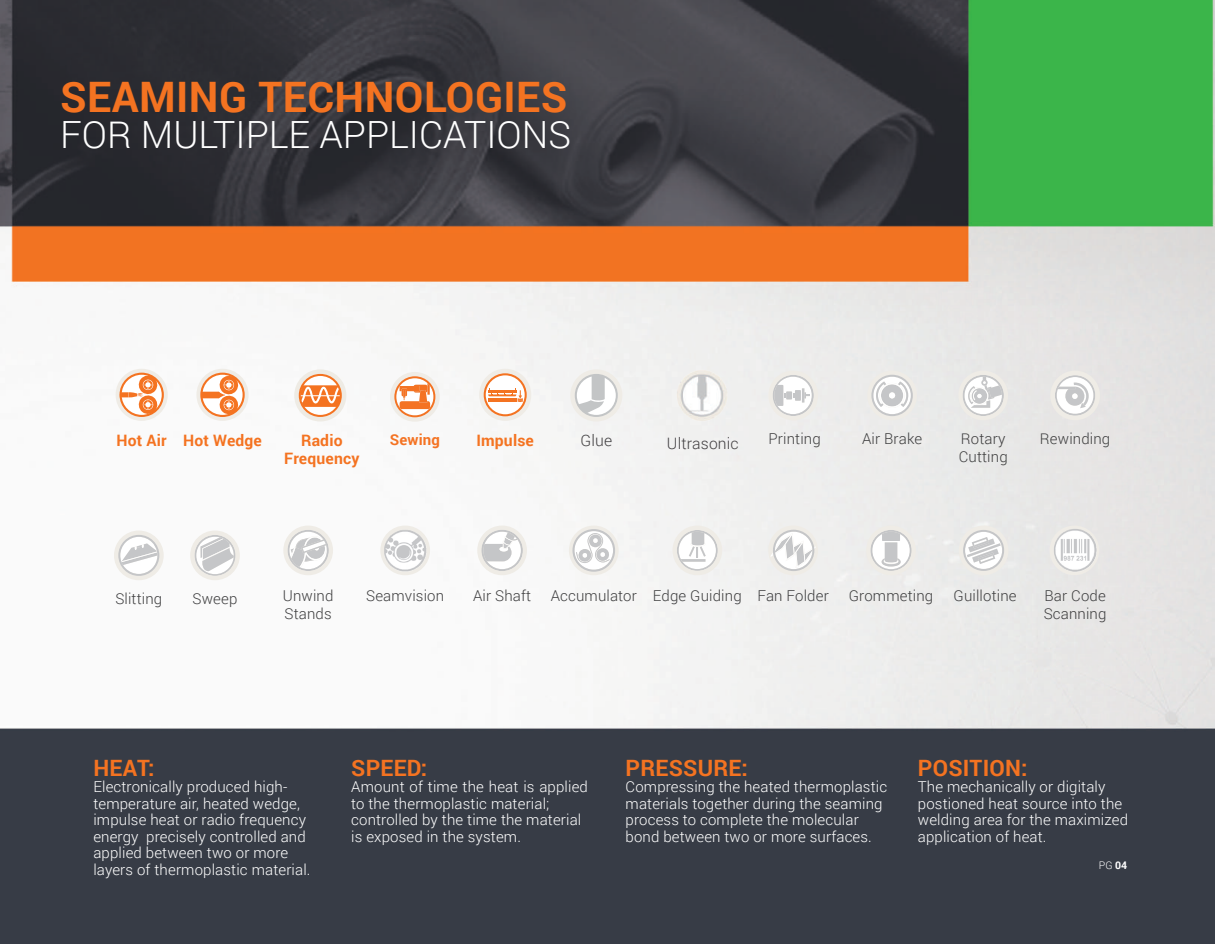
<style>
.page{position:relative;width:1215px;height:945px;background:#fff}
.page>*{position:absolute;margin:0;border:0;box-sizing:border-box;transform-origin:0 0}
.t1{font:700 42px "Roboto";letter-spacing:.01em;color:#f47321}
.t2{font:300 37.5px "Roboto";color:#fff}
.t3{font:700 22.5px "Roboto";letter-spacing:.01em;color:#f47321}
.t4{font:700 15.75px "Roboto";letter-spacing:.01em;color:#f47321}
.t5{font:300 15.75px "Roboto";letter-spacing:.01em;color:#413f41}
.t6{font:300 15px/16.5px "Roboto";letter-spacing:.01em;color:#fff}
.t7{font:300 15px/18px "Roboto";letter-spacing:.01em;color:#3e3e3f}
.t8{font:700 15px "Roboto";letter-spacing:.01em;color:#f47323}
.t9{font:300 10.5px "Roboto";color:#fff}
.s1{font-weight:700}
</style>
<div class="page">
<img style="left:0;top:0;width:1215px;height:944px">
<div style="left:283px;top:526px;width:50px;height:49px;background:#efece6;border-radius:50%"></div>
<svg style="left:287px;top:530px;width:42px;height:41px"></svg>
<div style="left:190px;top:531px;width:50px;height:49px;background:#efece6;border-radius:50%"></div>
<svg style="left:194px;top:535px;width:42px;height:41px"></svg>
<div style="left:114px;top:531px;width:50px;height:49px;background:#efece6;border-radius:50%"></div>
<svg style="left:118px;top:535px;width:41px;height:41px"></svg>
<div style="left:1050px;top:371px;width:50px;height:49px;background:#efece6;border-radius:50%"></div>
<svg style="left:1055px;top:375px;width:40px;height:41px"></svg>
<div style="left:390px;top:372px;width:50px;height:50px;background:#efece6;border-radius:50%"></div>
<svg style="left:394px;top:376px;width:41px;height:41px"></svg>
<div style="left:768px;top:371px;width:50px;height:49px;background:#efece6;border-radius:50%"></div>
<svg style="left:773px;top:375px;width:41px;height:41px"></svg>
<div style="left:958px;top:371px;width:50px;height:49px;background:#efece6;border-radius:50%"></div>
<svg style="left:963px;top:375px;width:41px;height:41px"></svg>
<div style="left:380px;top:526px;width:50px;height:49px;background:#efece6;border-radius:50%"></div>
<img style="left:384px;top:530px;width:42px;height:41px">
<img style="left:1044px;top:526px;width:62px;height:49px">
<div style="left:866px;top:526px;width:50px;height:49px;background:#efece6;border-radius:50%"></div>
<svg style="left:870px;top:530px;width:42px;height:41px"></svg>
<div style="left:959px;top:526px;width:49px;height:49px;background:#efece6;border-radius:50%"></div>
<svg style="left:963px;top:530px;width:41px;height:41px"></svg>
<div style="left:867px;top:371px;width:50px;height:49px;background:#efece6;border-radius:50%"></div>
<svg style="left:871px;top:375px;width:42px;height:41px"></svg>
<div style="left:477px;top:526px;width:50px;height:49px;background:#efece6;border-radius:50%"></div>
<svg style="left:481px;top:530px;width:42px;height:41px"></svg>
<div style="left:569px;top:526px;width:50px;height:49px;background:#efece6;border-radius:50%"></div>
<svg style="left:572px;top:529px;width:43px;height:43px"></svg>
<div style="left:672px;top:526px;width:50px;height:49px;background:#efece6;border-radius:50%"></div>
<svg style="left:677px;top:530px;width:41px;height:41px"></svg>
<div style="left:768px;top:526px;width:50px;height:49px;background:#efece6;border-radius:50%"></div>
<svg style="left:770px;top:530px;width:46px;height:41px"></svg>
<div style="left:570px;top:369px;width:52px;height:53px;background:#efece6;border-radius:50%"></div>
<svg style="left:576px;top:375px;width:42px;height:41px"></svg>
<svg style="left:578px;top:375px;width:27px;height:39px"></svg>
<div style="left:575px;top:374px;width:43px;height:43px;border:2px solid #c3c5c6;border-radius:50%"></div>
<svg style="left:479px;top:369px;width:52px;height:52px"></svg>
<div style="left:485px;top:374px;width:41px;height:41px;background:#fff;border-radius:50%"></div>
<div style="left:484px;top:373px;width:43px;height:43px;border:2px solid #f47321;border-radius:50%"></div>
<svg style="left:488px;top:388px;width:35px;height:14px"></svg>
<div style="left:116px;top:369px;width:52px;height:52px;background:#efece6;border-radius:50%"></div>
<svg style="left:121px;top:374px;width:41px;height:42px"></svg>
<div style="left:120px;top:373px;width:44px;height:44px;border:2px solid #f47321;border-radius:50%"></div>
<svg style="left:120px;top:374px;width:38px;height:41px;background:#f8be9a"></svg>
<div style="left:196px;top:369px;width:53px;height:52px;background:#efece6;border-radius:50%"></div>
<svg style="left:201px;top:374px;width:42px;height:42px"></svg>
<div style="left:200px;top:373px;width:45px;height:44px;border:2px solid #f47321;border-radius:50%"></div>
<svg style="left:201px;top:375px;width:38px;height:40px;background:#f8ba93"></svg>
<div style="left:294px;top:369px;width:52px;height:53px;background:#eeebe4;border-radius:50%"></div>
<svg style="left:300px;top:375px;width:42px;height:41px"></svg>
<svg style="left:298px;top:384px;width:44px;height:23px"></svg>
<div style="left:299px;top:374px;width:43px;height:43px;border:2px solid #f47321;border-radius:50%"></div>
<img style="left:674px;top:367px;width:55px;height:55px">
<h1 class="t1" style="left:60px;top:68px;width:509px">SEAMING TECHNOLOGIES</h1>
<h2 class="t2" style="left:60px;top:109px;width:512px">FOR MULTIPLE APPLICATIONS</h2>
<p class="t8" style="left:390px;top:429px;width:52px">Sewing</p>
<p class="t7" style="left:768px;top:429px;width:54px">Printing</p>
<p class="t7" style="left:961px;top:429px;width:46px">Rotary</p>
<p class="t7" style="left:1040px;top:429px;width:72px">Rewinding</p>
<p class="t7" style="left:959px;top:447px;width:50px">Cutting</p>
<p class="t7" style="left:862px;top:429px;width:62px">Air Brake</p>
<p class="t4" style="left:117px;top:429px;width:147px">Hot Air Hot Wedge</p>
<p class="t4" style="left:301px;top:429px;width:43px">Radio</p>
<p class="t4" style="left:476px;top:429px;width:59px">Impulse</p>
<p class="t5" style="left:580px;top:430px;width:33px">Glue</p>
<p class="t4" style="left:284px;top:447px;width:77px">Frequency</p>
<p class="t5" style="left:667px;top:432px;width:73px">Ultrasonic</p>
<p class="t7" style="left:115px;top:589px;width:48px">Slitting</p>
<p class="t7" style="left:193px;top:589px;width:46px">Sweep</p>
<p class="t7" style="left:283px;top:586px;width:52px">Unwind<br>Stands</p>
<p class="t7" style="left:473px;top:586px;width:60px">Air Shaft</p>
<p class="t7" style="left:551px;top:586px;width:280px">Accumulator Edge Guiding Fan Folder</p>
<p class="t7" style="left:366px;top:586px;width:79px">Seamvision</p>
<p class="t7" style="left:1044px;top:586px;width:64px">Bar Code<br>Scanning</p>
<p class="t7" style="left:849px;top:586px;width:86px">Grommeting</p>
<p class="t7" style="left:954px;top:586px;width:64px">Guillotine</p>
<h3 class="t3" style="left:93px;top:752px;width:63px">HEAT:</h3>
<p class="t6" style="left:93px;top:778px;width:219px">Electronically produced high&shy;temperature air, heated wedge, impulse heat or radio frequency energy precisely controlled and applied between two or more layers of thermoplastic material.</p>
<h3 class="t3" style="left:351px;top:752px;width:78px">SPEED:</h3>
<p class="t6" style="left:351px;top:778px;width:238px">Amount of time the heat is applied to the thermoplastic material; controlled by the time the material is exposed in the system.</p>
<h3 class="t3" style="left:626px;top:752px;width:124px">PRESSURE:</h3>
<p class="t6" style="left:626px;top:778px;width:263px">Compressing the heated thermoplastic materials together during the seaming process to complete the molecular bond between two or more surfaces.</p>
<h3 class="t3" style="left:918px;top:752px;width:111px">POSITION:</h3>
<p class="t6" style="left:918px;top:778px;width:212px">The mechanically or digitaly postioned heat source into the welding area for the maximized application of heat.</p>
<p class="t9" style="left:1099px;top:858px;width:30px">PG <span class="s1">04</span></p>
</div>
